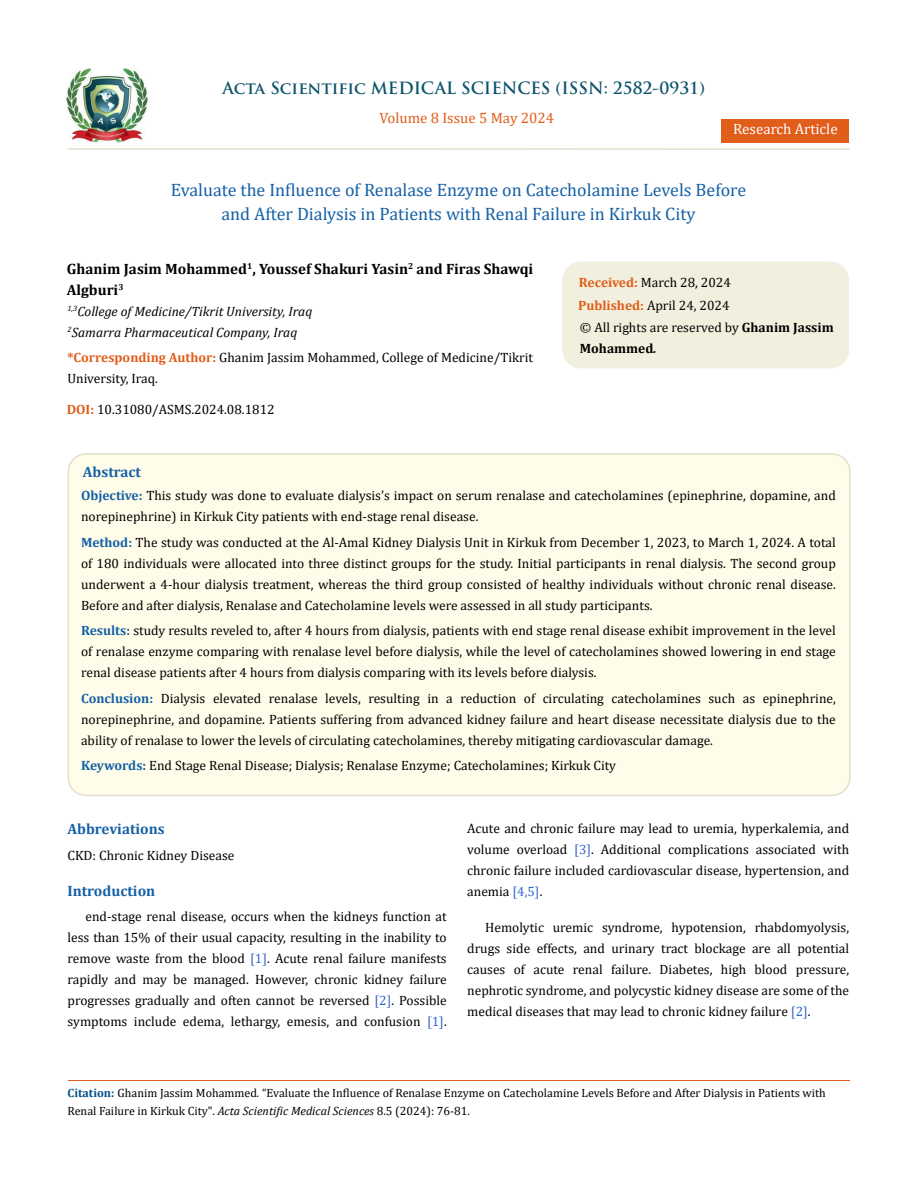
<style>
.page{position:relative;width:917px;height:1188px;background:#fff}
.page>*{position:absolute;margin:0;border:0;box-sizing:border-box;transform-origin:0 0}
.t1{font:18px/24px "Cambria";color:#1560a6;text-align:center}
.t2{font:700 16.5px "Trajan Pro";color:#0e546a}
.t3{font:700 15px/21px "Cambria";color:#000}
.t4{font:700 15px "Cambria";color:#1560a6}
.t5{font:15px "Cambria";color:#e05d1a}
.t6{font:15px "Cambria";color:#fff}
.t7{font:13.5px/21px "Cambria";color:#000;text-align:justify}
.t8{font:italic 13.5px/21px "Cambria";color:#000}
.t9{font:12px/18px "Cambria";color:#000}
.s1{font-weight:700;color:#e05d1a}
.s2{font-weight:700}
.s3{font-weight:700;font-style:italic}
.s4{font-weight:700;color:#1560a6}
.s5{color:#36c}
.s6{font-weight:700;color:#035089}
.s7{font-style:italic}
</style>
<div class="page">
<img style="left:67px;top:68px;width:80px;height:74px">
<div style="left:721px;top:119px;width:128px;height:23px;background:#e05d1a"></div>
<div style="left:563px;top:262px;width:285px;height:106px;background:#f1f0de;border-radius:18px"></div>
<div style="left:562px;top:262px;width:287px;height:106px;border:2px solid #f1f0de;border-radius:18px"></div>
<div style="left:68px;top:454px;width:781px;height:341px;background:#fffde9;border-radius:18px"></div>
<div style="left:67px;top:453px;width:783px;height:343px;border:2px solid #e0dfcd;border-radius:18px"></div>
<hr style="left:68px;top:1081px;width:781px;height:1px;background:#e05d1a">
<hr style="left:67px;top:148px;width:782px;height:2px;background:#e0dfcd">
<p class="t2" style="left:222px;top:77px;width:484px">Acta Scientific MEDICAL SCIENCES (ISSN: 2582-0931)</p>
<p class="t5" style="left:379px;top:109px;width:176px">Volume 8 Issue 5 May 2024</p>
<p class="t6" style="left:733px;top:120px;width:106px">Research Article</p>
<h1 class="t1" style="left:171px;top:178px;width:577px">Evaluate the Influence of Renalase Enzyme on Catecholamine Levels Before and After Dialysis in Patients with Renal Failure in Kirkuk City</h1>
<p class="t3" style="left:67px;top:258px;width:468px">Ghanim Jasim Mohammed<sup>1</sup>, Youssef Shakuri Yasin<sup>2</sup> and Firas Shawqi<br>Algburi<sup>3</sup></p>
<p class="t8" style="left:67px;top:300px;width:246px"><sup>1,3</sup>College of Medicine/Tikrit University, Iraq<br><sup>2</sup>Samarra Pharmaceutical Company, Iraq</p>
<p class="t7" style="left:67px;top:346px;width:467px"><span class="s1">*Corresponding Author:</span> Ghanim Jassim Mohammed, College of Medicine/Tikrit<br>University, Iraq.</p>
<p class="t7" style="left:578px;top:271px;width:154px;line-height:23px"><span class="s1">Received:</span> March 28, 2024<br><span class="s1">Published:</span> April 24, 2024</p>
<p class="t7" style="left:580px;top:316px;width:255px">© All rights are reserved by <span class="s2">Ghanim Jassim<br>Mohammed</span><span class="s3">.</span></p>
<p class="t7" style="left:67px;top:399px;width:209px"><span class="s1">DOI:</span> 10.31080/ASMS.2024.08.1812</p>
<p class="t4" style="left:83px;top:462px;width:60px">Abstract</p>
<p class="t7" style="left:81px;top:485px;width:756px"><span class="s4">Objective:</span> This study was done to evaluate dialysis’s impact on serum renalase and catecholamines (epinephrine, dopamine, and norepinephrine) in Kirkuk City patients with end-stage renal disease.</p>
<p class="t7" style="left:81px;top:532px;width:756px"><span class="s4">Method:</span> The study was conducted at the Al-Amal Kidney Dialysis Unit in Kirkuk from December 1, 2023, to March 1, 2024. A total of 180 individuals were allocated into three distinct groups for the study. Initial participants in renal dialysis. The second group underwent a 4-hour dialysis treatment, whereas the third group consisted of healthy individuals without chronic renal disease.<br>Before and after dialysis, Renalase and Catecholamine levels were assessed in all study participants.</p>
<p class="t7" style="left:81px;top:620px;width:756px"><span class="s4">Results:</span> study results reveled to, after 4 hours from dialysis, patients with end stage renal disease exhibit improvement in the level of renalase enzyme comparing with renalase level before dialysis, while the level of catecholamines showed lowering in end stage renal disease patients after 4 hours from dialysis comparing with its levels before dialysis.</p>
<p class="t7" style="left:81px;top:688px;width:756px"><span class="s4">Conclusion:</span> Dialysis elevated renalase levels, resulting in a reduction of circulating catecholamines such as epinephrine, norepinephrine, and dopamine. Patients suffering from advanced kidney failure and heart disease necessitate dialysis due to the ability of renalase to lower the levels of circulating catecholamines, thereby mitigating cardiovascular damage.</p>
<p class="t7" style="left:81px;top:755px;width:536px"><span class="s4">Keywords:</span> End Stage Renal Disease; Dialysis; Renalase Enzyme; Catecholamines; Kirkuk City</p>
<p class="t4" style="left:67px;top:818px;width:99px">Abbreviations</p>
<p class="t7" style="left:67px;top:844px;width:168px">CKD: Chronic Kidney Disease</p>
<p class="t4" style="left:67px;top:880px;width:89px">Introduction</p>
<p class="t7" style="left:67px;top:906px;width:381px;text-indent:18px">end-stage renal disease, occurs when the kidneys function at less than 15% of their usual capacity, resulting in the inability to remove waste from the blood <span class="s5">[1]</span>. Acute renal failure manifests rapidly and may be managed. However, chronic kidney failure progresses gradually and often cannot be reversed <span class="s5">[2]</span>. Possible symptoms include edema, lethargy, emesis, and confusion <span class="s5">[1]</span>.</p>
<p class="t7" style="left:467px;top:818px;width:383px">Acute and chronic failure may lead to uremia, hyperkalemia, and volume overload <span class="s5">[3]</span>. Additional complications associated with chronic failure included cardiovascular disease, hypertension, and anemia <span class="s5">[4,5]</span>.</p>
<p class="t7" style="left:467px;top:917px;width:383px;text-indent:18px">Hemolytic uremic syndrome, hypotension, rhabdomyolysis, drugs side effects, and urinary tract blockage are all potential causes of acute renal failure. Diabetes, high blood pressure, nephrotic syndrome, and polycystic kidney disease are some of the medical diseases that may lead to chronic kidney failure <span class="s5">[2]</span>.</p>
<p class="t9" style="left:68px;top:1084px;width:759px"><span class="s6">Citation:</span> Ghanim Jassim Mohammed<span class="s7">.</span> “Evaluate the Influence of Renalase Enzyme on Catecholamine Levels Before and After Dialysis in Patients with<br>Renal Failure in Kirkuk City". <span class="s7">Acta Scientific Medical Sciences</span> 8.5 (2024): 76-81.</p>
</div>
